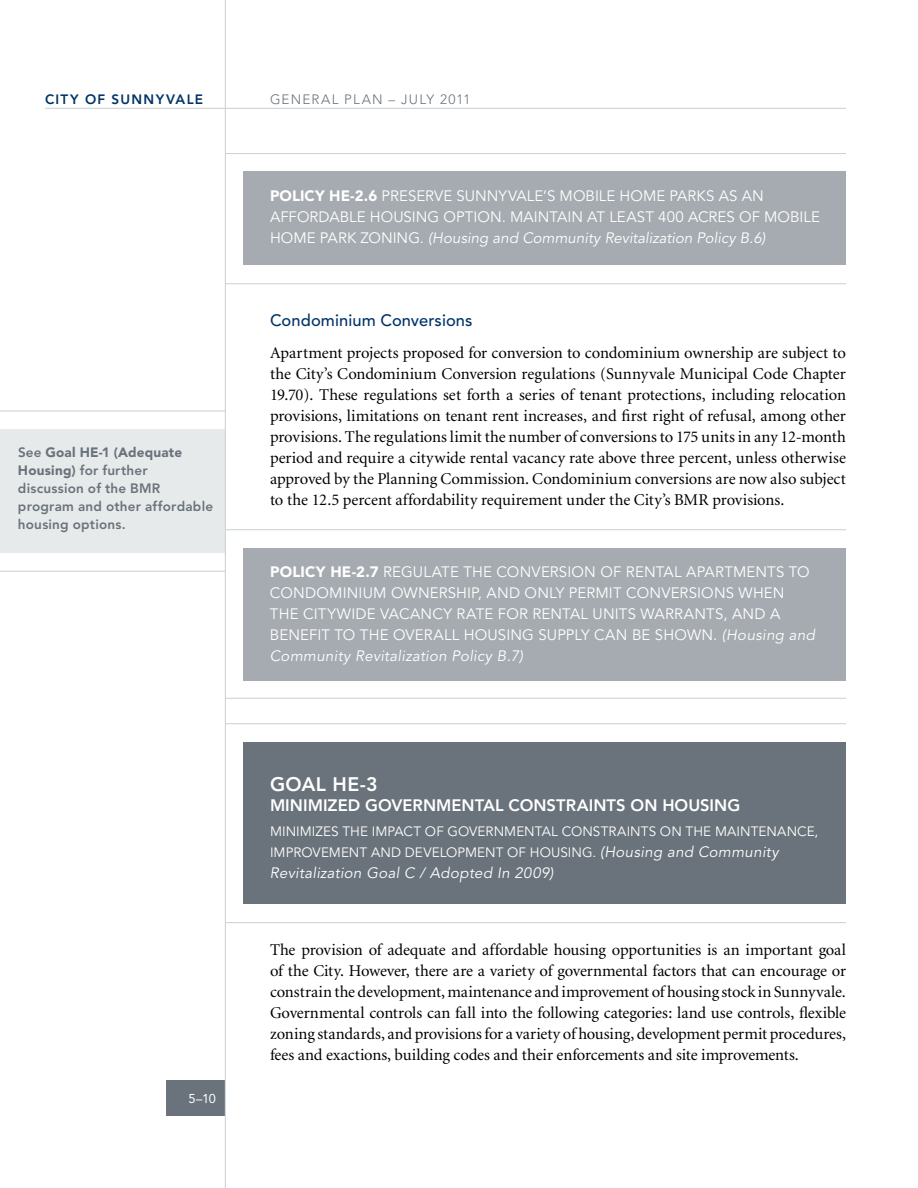
<style>
.page{position:relative;width:918px;height:1188px;background:#fff}
.page>*{position:absolute;margin:0;border:0;box-sizing:border-box;transform-origin:0 0}
.t1{font:800 19.5px "Avenir";color:#fff}
.t2{font:16.5px/21px "Minion";letter-spacing:-.01em;color:#000;text-align:justify}
.t3{font:800 16.5px "Avenir";color:#fff}
.t4{font:500 16.5px "Avenir";letter-spacing:.005em;color:#003468}
.t5{font:15px/21px "Avenir";letter-spacing:.01em;color:#fff}
.t6{font:italic 15px/21px "Avenir";letter-spacing:.01em;color:#fff}
.t7{font:13.5px "Avenir";letter-spacing:.005em;color:#fff}
.t8{font:800 13.5px/18px "Avenir";letter-spacing:.02em;color:#6a737b}
.t9{font:300 13.5px "Avenir";letter-spacing:.09em;color:#6a737b}
.t10{font:800 13.5px "Avenir";letter-spacing:.095em;color:#003468}
.t11{font:12.75px "Avenir";color:#fff}
.s1{font-weight:900}
.s2{font-style:normal}
.s3{font-style:italic}
.s4{font-style:italic;font-size:15px}
</style>
<div class="page">
<div style="left:243px;top:172px;width:603px;height:93px;background:#a5abb0"></div>
<hr style="left:225px;top:153px;width:621px;height:1px;background:#cfd4d8">
<hr style="left:225px;top:283px;width:621px;height:1px;background:#cfd4d8">
<div style="left:243px;top:548px;width:603px;height:132px;background:#a5abb0"></div>
<hr style="left:225px;top:529px;width:621px;height:1px;background:#cfd4d8">
<hr style="left:225px;top:698px;width:621px;height:1px;background:#cfd4d8">
<div style="left:243px;top:742px;width:603px;height:162px;background:#6a737b"></div>
<hr style="left:225px;top:723px;width:621px;height:1px;background:#cfd4d8">
<hr style="left:225px;top:922px;width:621px;height:1px;background:#cfd4d8">
<div style="left:0;top:429px;width:226px;height:124px;background:#e7eaeb"></div>
<hr style="left:0;top:410px;width:226px;height:2px;background:#cfd4d8">
<hr style="left:0;top:571px;width:226px;height:1px;background:#cfd4d8">
<hr style="left:45px;top:108px;width:801px;height:1px;background:#cfd4d8">
<div style="left:166px;top:1080px;width:59px;height:36px;background:#6a737b"></div>
<hr style="left:225px;top:0;width:1px;height:1188px;background:#cfd4d8">
<p class="t10" style="left:45px;top:91px;width:160px">City of Sunnyvale</p>
<p class="t9" style="left:270px;top:91px;width:202px">GENERAL PLAN – JULY 2011</p>
<p class="t8" style="left:18px;top:444px;width:197px">See <span class="s1">Goal HE-1 (Adequate<br>Housing)</span> for further discussion of the BMR program and other affordable housing options.</p>
<p class="t11" style="left:188px;top:1091px;width:29px">5–10</p>
<p class="t5" style="left:270px;top:186px;width:495px"><span class="s1">Policy HE-2.6</span> PRESERVE SUNNYVALE’S M OBILE HOM E PARKS AS AN<br>AFFORDABLE HOUSING OPTION. MAINTAIN AT LEAST</p>
<p class="t6" style="left:270px;top:207px;width:552px;text-indent:448px"><span class="s2">ES OF MOBILE<br>HOM E PAR K ZONING.</span> (Housing and Community Revitalization Policy B.6)</p>
<p class="t5" style="left:658px;top:207px;width:41px">400 ACR</p>
<p class="t4" style="left:270px;top:311px;width:204px">Condominium Conversions</p>
<p class="t2" style="left:270px;top:343px;width:578px">Apartment projects proposed for conversion to condominium ownership are subject to the City’s Condominium Conversion regulations (Sunnyvale Municipal Code Chapter 19.70). These regulations set forth a series of tenant protections, including relocation provisions, limitations on tenant rent increases, and first right of refusal, among other provisions. The regulations limit the number of conversions to 175 units in any 12-month period and require a citywide rental vacancy rate above three percent, unless otherwise approved by the Planning Commission. Condominium conversions are now also subject to the 12.5 percent affordability requirement under the City’s BMR provisions.</p>
<p class="t5" style="left:270px;top:562px;width:541px;text-indent:477px">ENTS TO<br>CONDOM INIUM OWNERSHIP, AND ONLY PERM IT CONVERSIONS WHEN<br>THE CITYWIDE VACA</p>
<p class="t5" style="left:270px;top:562px;width:427px"><span class="s1">Policy HE-2.7</span> REGULATE THE CONVERS ION OF RENTAL APARTM</p>
<p class="t5" style="left:270px;top:604px;width:547px;text-indent:425px">NTS, AND A<br>BENEFIT TO THE OVERALL HOUSING SUPPLY CAN BE SHOWN. <span class="s3">(Housing and<br>Community Revitalization Policy B.7)</span></p>
<p class="t5" style="left:421px;top:604px;width:46px">NCY RAT</p>
<p class="t5" style="left:484px;top:604px;width:181px">E FOR RENTAL UNITS WARRA</p>
<p class="t1" style="left:270px;top:773px;width:30px">GOAL</p>
<p class="t1" style="left:333px;top:773px;width:47px">HE-3</p>
<p class="t3" style="left:270px;top:795px;width:121px">MINIMIZED GOVERN</p>
<p class="t3" style="left:436px;top:795px;width:27px">MENTAL</p>
<p class="t3" style="left:509px;top:795px;width:59px">CON STRAINT</p>
<p class="t3" style="left:616px;top:795px;width:59px">S ON HOU</p>
<p class="t3" style="left:700px;top:795px;width:42px">SING</p>
<p class="t7" style="left:270px;top:824px;width:116px">MINIMIZES THE IMPACT</p>
<p class="t7" style="left:425px;top:824px;width:178px">OF GOVERNM ENTAL CONSTRA</p>
<p class="t7" style="left:627px;top:824px;width:193px">INTS ON THE MAINTENANCE,</p>
<p class="t7" style="left:270px;top:845px;width:14px">IMPR</p>
<p class="t7" style="left:301px;top:845px;width:479px">OVEM ENT AND DEVELOPM ENT OF HOUSING. <span class="s4">(Housing and Community</span></p>
<p class="t6" style="left:270px;top:863px;width:285px">Revitalization Goal C / Adopted In 2009)</p>
<p class="t2" style="left:270px;top:940px;width:578px">The provision of adequate and affordable housing opportunities is an important goal of the City. However, there are a variety of governmental factors that can encourage or constrain the development, maintenance and improvement of housing stock in Sunnyvale.<br>Governmental controls can fall into the following categories: land use controls, flexible zoning standards, and provisions for a variety of housing, development permit procedures, fees and exactions, building codes and their enforcements and site improvements.</p>
</div>
